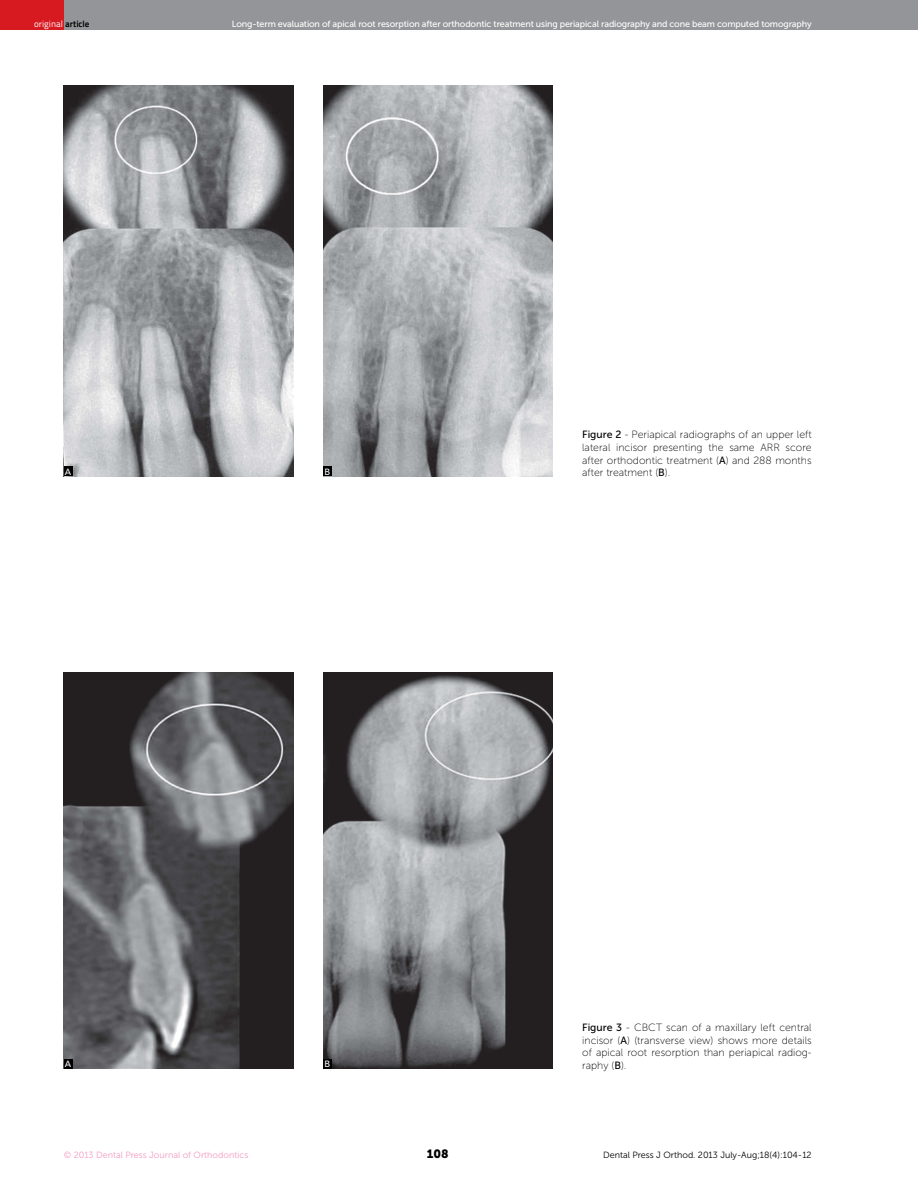
<style>
.page{position:relative;width:918px;height:1188px;background:#fff}
.page>*{position:absolute;margin:0;border:0;box-sizing:border-box;transform-origin:0 0}
.t1{font:12px "Museo Sans 900";color:#000}
.t2{font:10.5px/12.6px "Museo Sans 100";color:#000;text-align:justify}
.t3{font:9px "Museo Sans 500";letter-spacing:-.015em;color:#fff}
.t4{font:9px "Museo Sans 300";color:#000}
.t5{font:9px "Museo Sans 300";color:#f49ac2}
.t6{font:9px "Titillium Text 22 L";color:#fff}
.t7{font:500 9px "Avenir LT Std";color:#fff}
.s1{font-weight:700;color:#000}
.s2{font-family:"Museo Sans 500"}
</style>
<div class="page">
<div style="left:0;top:0;width:918px;height:30px;background:#939598"></div>
<div style="left:0;top:0;width:64px;height:30px;background:#d71920"></div>
<img style="left:64px;top:673px;width:229px;height:396px">
<img style="left:64px;top:85px;width:229px;height:391px">
<img style="left:323px;top:673px;width:229px;height:396px">
<img style="left:323px;top:85px;width:229px;height:391px">
<div style="left:64px;top:466px;width:8px;height:10px;background:#000"></div>
<div style="left:64px;top:1059px;width:8px;height:10px;background:#000"></div>
<div style="left:323px;top:466px;width:9px;height:10px;background:#000"></div>
<div style="left:323px;top:1059px;width:9px;height:10px;background:#000"></div>
<p class="t6" style="left:34px;top:17px;width:57px">original <span class="s1">article</span></p>
<p class="t3" style="left:232px;top:19px;width:581px">Long-term evaluation of apical root resorption after orthodontic treatment using periapical radiography and cone beam computed tomography</p>
<p class="t2" style="left:582px;top:429px;width:231px"><span class="s2">Figure 2</span> - Periapical radiographs of an upper left lateral incisor presenting the same ARR score after orthodontic treatment (<span class="s2">A</span>) and 288 months</p>
<p class="t7" style="left:65px;top:466px;width:8px">A</p>
<p class="t2" style="left:582px;top:466px;width:90px">after treatment (<span class="s2">B</span>).</p>
<p class="t7" style="left:324px;top:466px;width:7px">B</p>
<p class="t7" style="left:65px;top:1059px;width:8px">A</p>
<p class="t7" style="left:324px;top:1059px;width:7px">B</p>
<p class="t2" style="left:582px;top:1021px;width:231px"><span class="s2">Figure 3</span> - CBCT scan of a maxillary left central incisor (<span class="s2">A</span>) (transverse view) shows more details of apical root resorption than periapical radiog&shy;raphy (<span class="s2">B</span>).</p>
<p class="t5" style="left:64px;top:1150px;width:186px">© 2013 Dental Press Journal of Orthodontics</p>
<p class="t1" style="left:427px;top:1147px;width:23px">108</p>
<p class="t4" style="left:603px;top:1150px;width:210px">Dental Press J Orthod. 2013 July-Aug;18(4):104-12</p>
</div>
